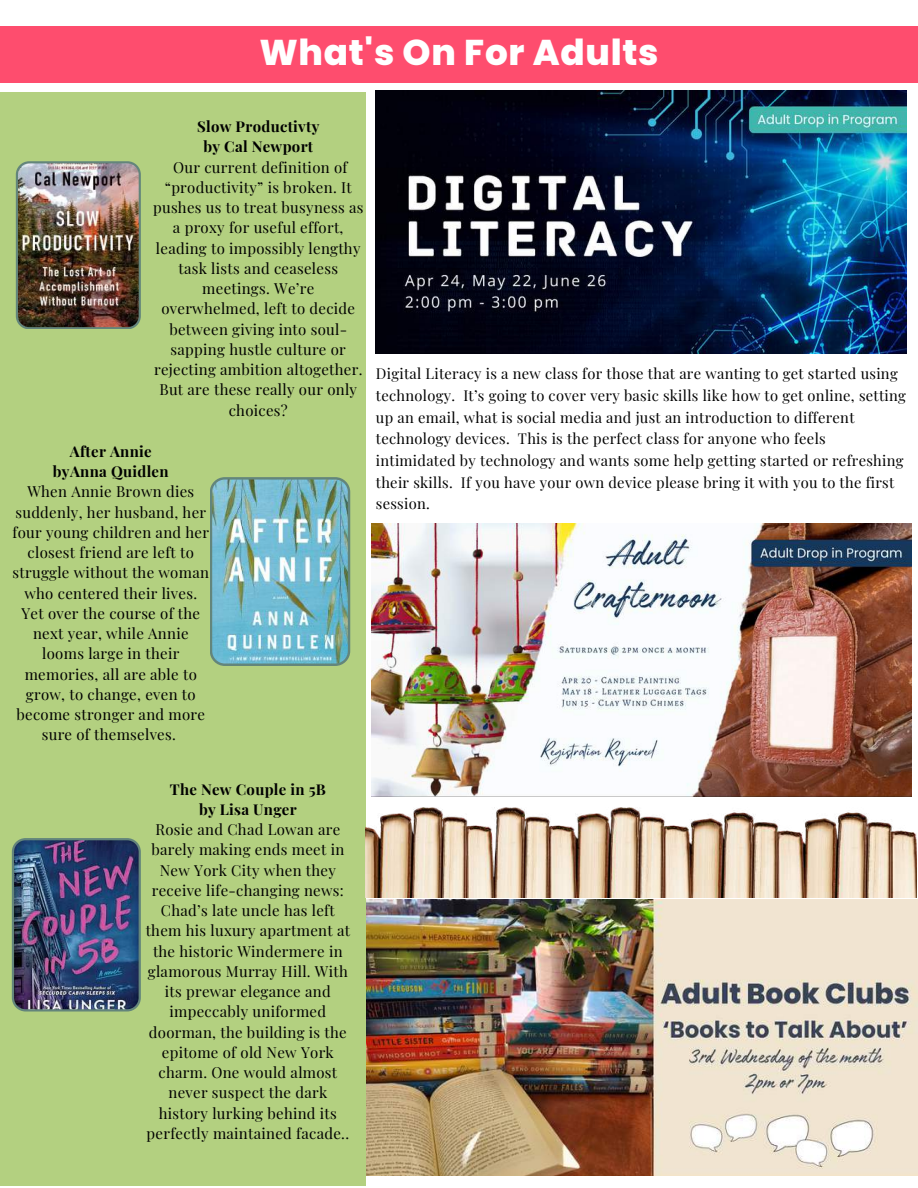
<style>
.page{position:relative;width:918px;height:1188px;background:#fff}
.page>*{position:absolute;margin:0;border:0;box-sizing:border-box;transform-origin:0 0}
.t1{font:800 35.85px "Poppins";letter-spacing:.02em;color:#fff}
.t2{font:15px/20.2px "Playfair Display";letter-spacing:.02em;color:#000;text-align:center}
.t3{font:700 15px/20.2px "Playfair Display";letter-spacing:.02em;color:#000;text-align:center}
.t4{font:14.7px/21.6px "Playfair Display";letter-spacing:.02em;color:#000}
</style>
<div class="page">
<div style="left:0;top:26px;width:918px;height:56px;background:#fe4d6e"></div>
<div style="left:0;top:92px;width:366px;height:1093px;background:#b3d080"></div>
<img style="left:16px;top:161px;width:125px;height:168px">
<img style="left:210px;top:477px;width:140px;height:189px">
<img style="left:12px;top:838px;width:129px;height:173px">
<img style="left:366px;top:808px;width:552px;height:368px">
<img style="left:376px;top:90px;width:531px;height:264px">
<img style="left:372px;top:523px;width:540px;height:274px">
<h1 class="t1" style="left:259px;top:28px;width:401px">What's On For Adults</h1>
<p class="t3" style="left:197px;top:116px;width:124px">Slow Productivty by Cal Newport</p>
<p class="t2" style="left:153px;top:156px;width:212px">Our current definition of “productivity” is broken. It pushes us to treat busyness as a proxy for useful effort, leading to impossibly lengthy task lists and ceaseless meetings. We’re overwhelmed, left to decide between giving into soul&shy;sapping hustle culture or rejecting ambition altogether.<br>But are these really our only choices?</p>
<p class="t3" style="left:53px;top:440px;width:117px">After Annie byAnna Quidlen</p>
<p class="t2" style="left:12px;top:481px;width:198px">When Annie Brown dies suddenly, her husband, her four young children and her closest friend are left to struggle without the woman who centered their lives.<br>Yet over the course of the next year, while Annie looms large in their memories, all are able to grow, to change, even to become stronger and more sure of themselves.</p>
<p class="t4" style="left:376px;top:362px;width:532px">Digital Literacy is a new class for those that are wanting to get started using technology. It’s going to cover very basic skills like how to get online, setting up an email, what is social media and just an introduction to different technology devices. This is the perfect class for anyone who feels intimidated by technology and wants some help getting started or refreshing their skills. If you have your own device please bring it with you to the first session.</p>
<p class="t3" style="left:170px;top:778px;width:158px">The New Couple in 5B by Lisa Unger</p>
<p class="t2" style="left:146px;top:819px;width:206px">Rosie and Chad Lowan are barely making ends meet in<br>New York City when they receive life-changing news:<br>Chad’s late uncle has left them his luxury apartment at the historic Windermere in glamorous Murray Hill. With its prewar elegance and impeccably uniformed doorman, the building is the epitome of old New York charm. One would almost never suspect the dark history lurking behind its perfectly maintained facade..</p>
</div>
